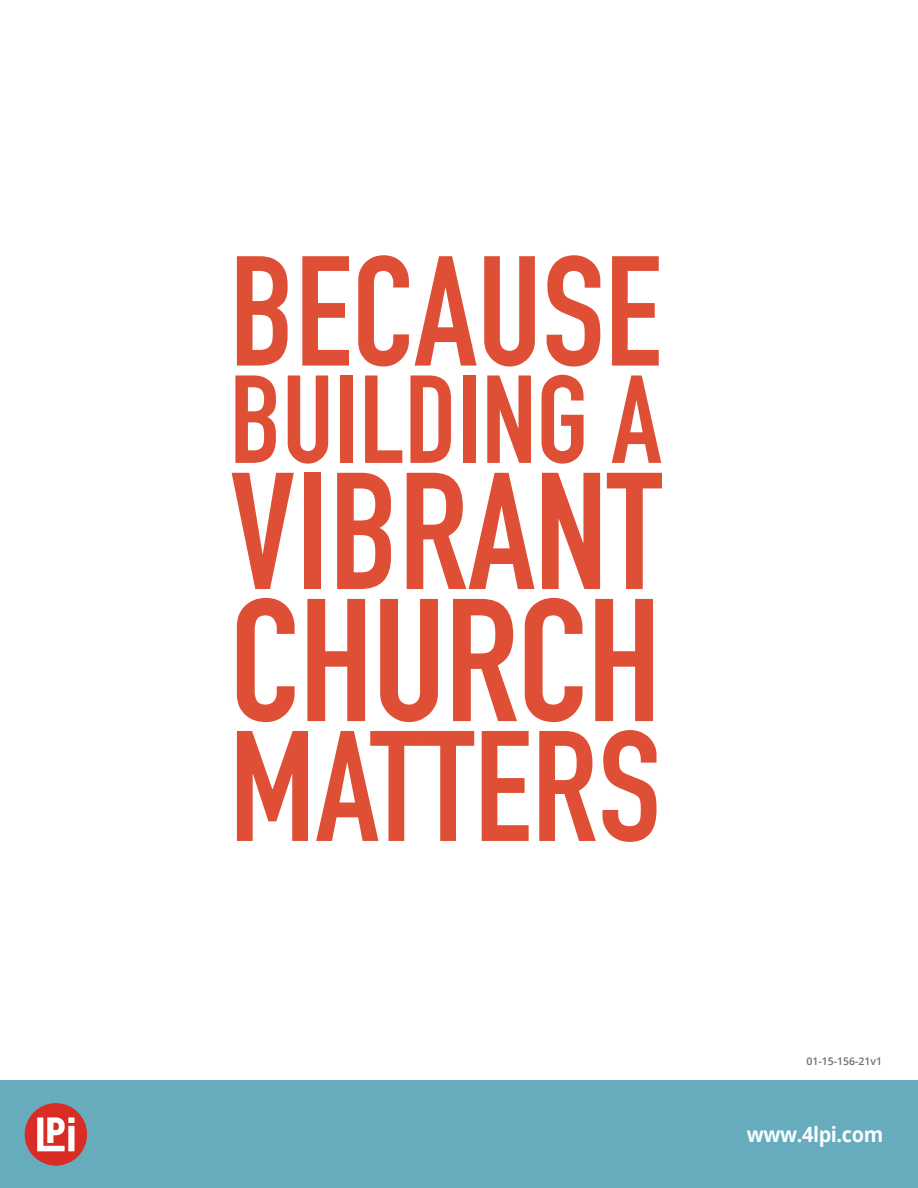
<style>
.page{position:relative;width:918px;height:1188px;background:#fff}
.page>*{position:absolute;margin:0;border:0;box-sizing:border-box;transform-origin:0 0}
.t1{font:700 171.6px "DIN Condensed";letter-spacing:-.01em;color:#de4f36}
.t2{font:700 163.2px "DIN Condensed";color:#de4f36}
.t3{font:700 154.5px "DIN Condensed";letter-spacing:.005em;color:#de4f36}
.t4{font:700 153.6px "DIN Condensed";color:#de4f36}
.t5{font:700 122.7px "DIN Condensed";color:#de4f36}
.t6{font:700 21px "Open Sans";letter-spacing:-.02em;color:#fafdff;scale:.95 1}
.t7{font:600 10.5px "Open Sans";color:#6d6e71}
</style>
<div class="page">
<div style="left:0;top:1080px;width:918px;height:108px;background:#66acbc"></div>
<div style="left:25px;top:1103px;width:62px;height:62px;background:#d82c25;border-radius:50%"></div>
<svg style="left:37px;top:1117px;width:28px;height:34px"></svg>
<div style="left:68px;top:1117px;width:7px;height:6px;background:#fff"></div>
<div style="left:68px;top:1126px;width:7px;height:25px;background:#fff"></div>
<h3 class="t4" style="left:230px;top:208px;width:433px">BECAUSE</h3>
<h3 class="t5" style="left:230px;top:337px;width:433px">BUILDING A</h3>
<h2 class="t2" style="left:230px;top:422px;width:433px">VIBRANT</h2>
<h1 class="t1" style="left:230px;top:546px;width:433px">CHURCH</h1>
<h3 class="t3" style="left:230px;top:683px;width:433px">MATTERS</h3>
<p class="t7" style="left:806px;top:1054px;width:77px">01-15-156-21v1</p>
<h3 class="t6" style="left:747px;top:1120px;width:145px">www.4lpi.com</h3>
</div>
